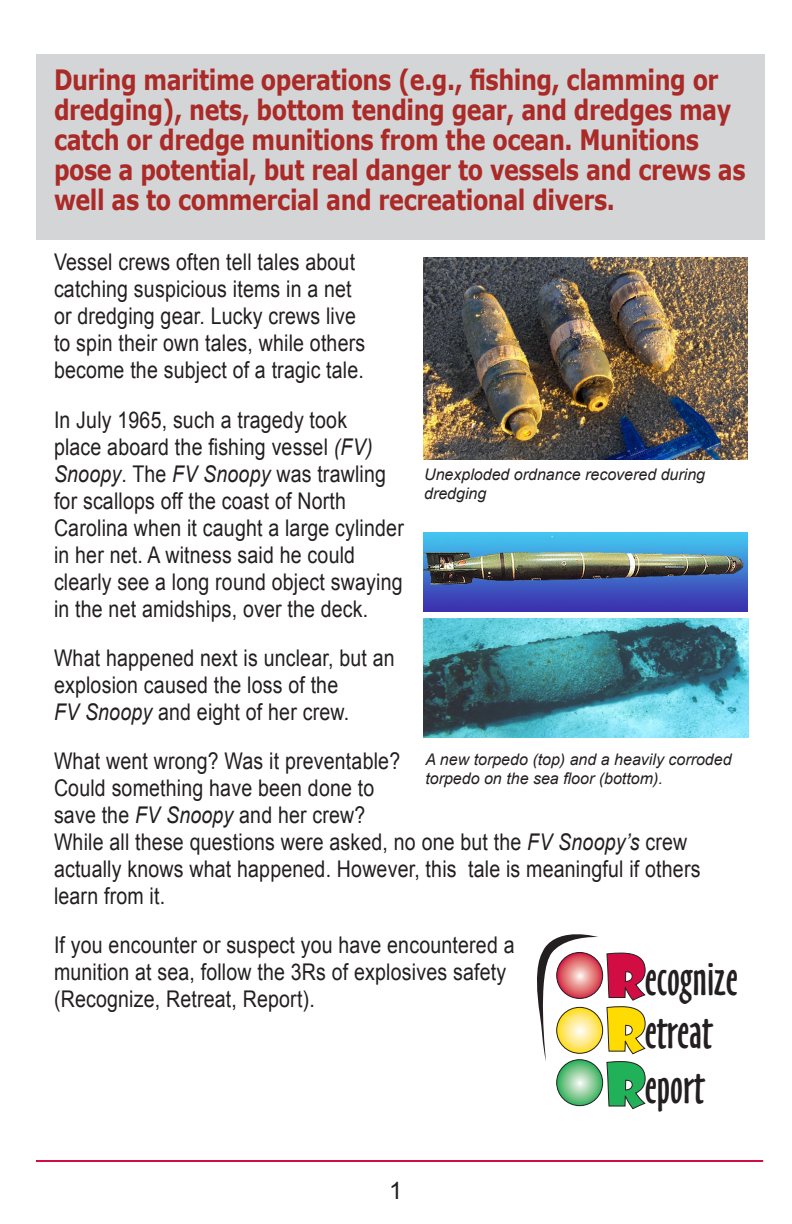
<style>
.page{position:relative;width:792px;height:1224px;background:#fff}
.page>*{position:absolute;margin:0;border:0;box-sizing:border-box;transform-origin:0 0}
.t1{font:58.2px/54.2px "Showcard Gothic";color:#d20d44;text-align:justify}
.t2{font:44.6px/54.2px "Oz Handicraft BT";color:#231f20}
.Subhead-Red_all_caps{font:700 28px/30px "Verdana";letter-spacing:-.02em;color:#aa2a27;scale:.8 1}
.t3{font:24px "Arial";color:#231f20}
.body{font:23px/27px "Arial";letter-spacing:.01em;color:#231f20;scale:.85 1}
.captions{font:italic 16px/19.2px "Arial";color:#231f20}
.s1{font-style:italic}
.s2{color:#ffdc01}
.s3{color:#21b259}
</style>
<div class="page">
<hr style="left:36px;top:1160px;width:727px;height:2px;background:#d20d44">
<div style="left:36px;top:54px;width:729px;height:185px;background:#d4d5d7"></div>
<svg style="left:557px;top:952px;width:46px;height:46px"></svg>
<svg style="left:557px;top:1007px;width:46px;height:46px"></svg>
<svg style="left:557px;top:1060px;width:46px;height:46px;background:#79c48d"></svg>
<div style="left:556px;top:1059px;width:47px;height:47px;border:1px solid #231f20;border-radius:50%"></div>
<svg style="left:537px;top:934px;width:61px;height:128px"></svg>
<svg style="left:606px;top:952px;width:40px;height:157px"></svg>
<img style="left:423px;top:257px;width:325px;height:202px">
<img style="left:423px;top:532px;width:325px;height:79px">
<img style="left:423px;top:619px;width:325px;height:118px">
<p class="Subhead-Red_all_caps" style="left:54px;top:64px;width:866px">During maritime operations (e.g., fishing, clamming or dredging), nets, bottom tending gear, and dredges may catch or dredge munitions from the ocean. Munitions pose a potential, but real danger to vessels and crews as well as to commercial and recreational divers.</p>
<p class="body" style="left:54px;top:249px;width:368px">Vessel crews often tell tales about catching suspicious items in a net or dredging gear. Lucky crews live to spin their own tales, while others become the subject of a tragic tale.</p>
<p class="body" style="left:54px;top:406px;width:413px">In July 1965, such a tragedy took<br>place aboard the fishing vessel <span class="s1">(FV)<br>Snoopy</span>. The <span class="s1">FV Snoopy</span> was trawling for scallops off the coast of North Carolina when it caught a large cylinder in her net. A witness said he could clearly see a long round object swaying in the net amidships, over the deck.</p>
<p class="body" style="left:54px;top:644px;width:402px">What happened next is unclear, but an explosion caused the loss of the<br><span class="s1">FV Snoopy</span> and eight of her crew.</p>
<p class="body" style="left:54px;top:748px;width:762px">What went wrong? Was it preventable?<br>Could something have been done to<br>save the <span class="s1">FV Snoopy</span> and her crew?<br>While all these questions were asked, no one but the <span class="s1">FV Snoopy’s</span> crew actually knows what happened. However, this tale is meaningful if others learn from it.</p>
<p class="body" style="left:54px;top:932px;width:543px">If you encounter or suspect you have encountered a munition at sea, follow the 3Rs of explosives safety (Recognize, Retreat, Report).</p>
<p class="captions" style="left:424px;top:465px;width:283px">Unexploded ordnance recovered during dredging</p>
<p class="captions" style="left:425px;top:750px;width:308px">A new torpedo (top) and a heavily corroded torpedo on the sea floor (bottom).</p>
<p class="t1" style="left:606px;top:946px;width:41px">R <span class="s2">R </span><span class="s3">R</span></p>
<p class="t2" style="left:645px;top:952px;width:95px">ecognize etreat eport</p>
<p class="t3" style="left:389px;top:1175px;width:15px">1</p>
</div>
